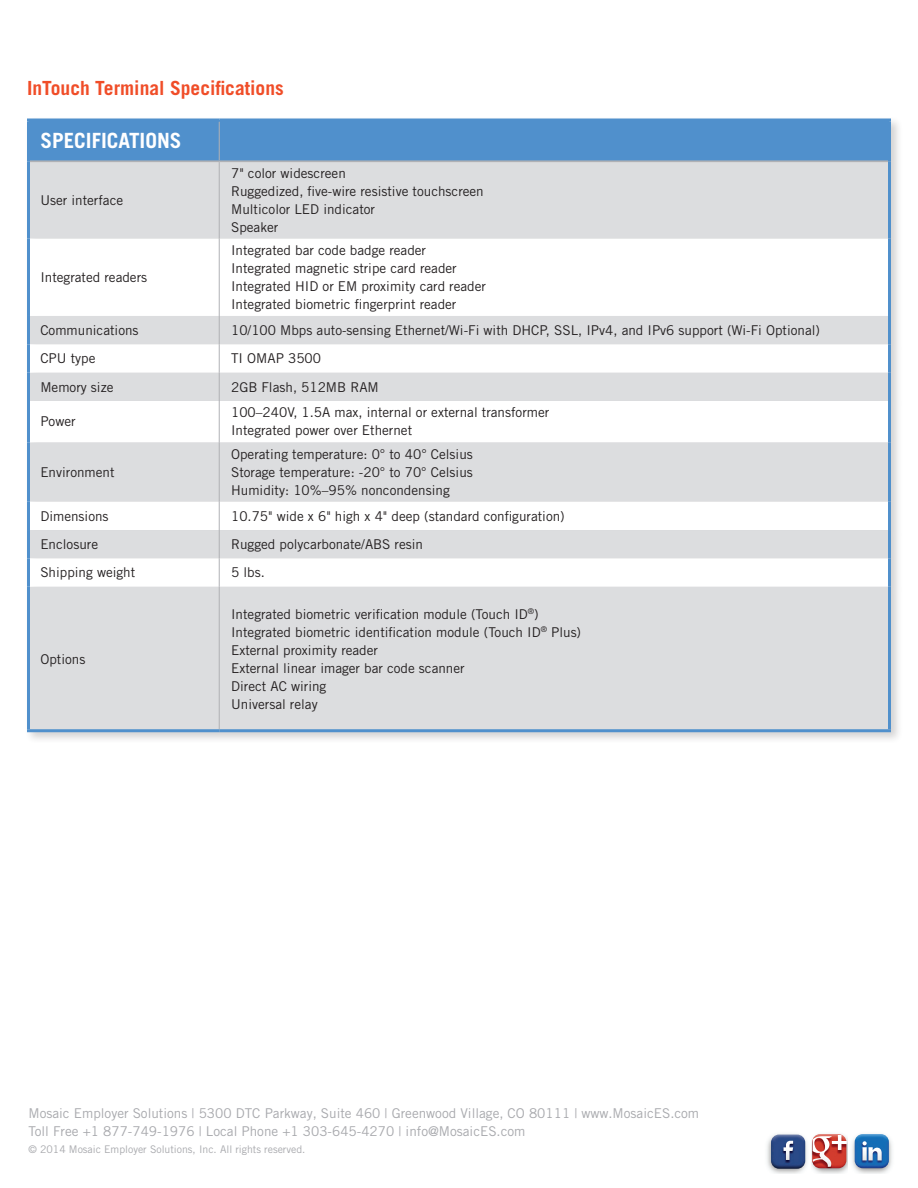
<style>
.page{position:relative;width:918px;height:1188px;background:#fff}
.page>*{position:absolute;margin:0;border:0;box-sizing:border-box;transform-origin:0 0}
.Table_Title{font:700 21px "Trade Gothic LT Std";color:#fff}
.Heading{font:700 19.5px "Trade Gothic LT Std";color:#f04d28}
.body{font:13.5px "Trade Gothic LT Std";color:#231f20}
.t1{font:13.5px/17.2px "Trade Gothic LT Std";color:#a8a9ad}
.t2{font:10.5px "Trade Gothic LT Std";color:#a8a9ad}
</style>
<div class="page">
<div style="left:24px;top:115px;width:880px;height:630px;background:#231f20;opacity:.2"></div>
<div style="left:30px;top:122px;width:858px;height:38px;background:#5090cc"></div>
<div style="left:30px;top:162px;width:858px;height:567px;background:#dcdddf"></div>
<svg style="left:30px;top:239px;width:858px;height:348px"></svg>
<hr style="left:219px;top:122px;width:1px;height:38px;background:#b0b1b5">
<hr style="left:219px;top:162px;width:1px;height:77px;background:#b0b1b5">
<hr style="left:219px;top:239px;width:1px;height:77px;background:#b0b1b5">
<hr style="left:30px;top:160px;width:189px;height:2px;background:#b0b1b5">
<hr style="left:219px;top:160px;width:669px;height:2px;background:#b0b1b5">
<hr style="left:219px;top:587px;width:1px;height:142px;background:#b0b1b5">
<svg style="left:219px;top:316px;width:1px;height:85px"></svg>
<hr style="left:219px;top:401px;width:1px;height:41px;background:#b0b1b5">
<hr style="left:219px;top:442px;width:1px;height:60px;background:#b0b1b5">
<svg style="left:219px;top:502px;width:1px;height:85px"></svg>
<svg style="left:27px;top:118px;width:192px;height:4px"></svg>
<hr style="left:27px;top:122px;width:3px;height:39px;background:#5090cc">
<svg style="left:219px;top:118px;width:672px;height:4px;background:#659dd1"></svg>
<hr style="left:888px;top:122px;width:3px;height:39px;background:#5090cc">
<hr style="left:27px;top:161px;width:3px;height:78px;background:#5090cc">
<hr style="left:888px;top:161px;width:3px;height:78px;background:#5090cc">
<hr style="left:27px;top:239px;width:3px;height:77px;background:#5090cc">
<hr style="left:888px;top:239px;width:3px;height:77px;background:#5090cc">
<hr style="left:27px;top:316px;width:3px;height:28px;background:#5090cc">
<hr style="left:888px;top:316px;width:3px;height:28px;background:#5090cc">
<hr style="left:27px;top:344px;width:3px;height:29px;background:#5090cc">
<hr style="left:888px;top:344px;width:3px;height:29px;background:#5090cc">
<hr style="left:27px;top:373px;width:3px;height:28px;background:#5090cc">
<hr style="left:888px;top:373px;width:3px;height:28px;background:#5090cc">
<hr style="left:27px;top:401px;width:3px;height:41px;background:#5090cc">
<hr style="left:888px;top:401px;width:3px;height:41px;background:#5090cc">
<hr style="left:27px;top:442px;width:3px;height:60px;background:#5090cc">
<hr style="left:888px;top:442px;width:3px;height:60px;background:#5090cc">
<hr style="left:27px;top:502px;width:3px;height:28px;background:#5090cc">
<hr style="left:888px;top:502px;width:3px;height:28px;background:#5090cc">
<hr style="left:27px;top:530px;width:3px;height:28px;background:#5090cc">
<hr style="left:888px;top:530px;width:3px;height:28px;background:#5090cc">
<hr style="left:27px;top:558px;width:3px;height:29px;background:#5090cc">
<hr style="left:888px;top:558px;width:3px;height:29px;background:#5090cc">
<hr style="left:27px;top:587px;width:3px;height:142px;background:#5090cc">
<hr style="left:888px;top:587px;width:3px;height:142px;background:#5090cc">
<hr style="left:27px;top:729px;width:192px;height:3px;background:#5090cc">
<hr style="left:219px;top:729px;width:672px;height:3px;background:#5090cc">
<img style="left:811px;top:1138px;width:37px;height:36px">
<img style="left:812px;top:1134px;width:34px;height:34px">
<img style="left:813px;top:1135px;width:34px;height:32px">
<img style="left:767px;top:1134px;width:40px;height:40px">
<img style="left:771px;top:1135px;width:34px;height:34px">
<img style="left:784px;top:1141px;width:9px;height:19px">
<img style="left:852px;top:1139px;width:40px;height:35px">
<img style="left:855px;top:1134px;width:34px;height:34px">
<img style="left:862px;top:1141px;width:20px;height:19px">
<p class="Heading" style="left:27px;top:76px;width:258px">InTouch Terminal Specifications</p>
<p class="Table_Title" style="left:40px;top:128px;width:143px">SPECIFICATIONS</p>
<p class="body" style="left:40px;top:192px;width:84px">User interface</p>
<p class="body" style="left:40px;top:269px;width:108px">Integrated readers</p>
<p class="body" style="left:231px;top:165px;width:116px">7" color widescreen</p>
<p class="body" style="left:231px;top:183px;width:254px">Ruggedized, five-wire resistive touchscreen</p>
<p class="body" style="left:231px;top:201px;width:146px">Multicolor LED indicator</p>
<p class="body" style="left:231px;top:219px;width:49px">Speaker</p>
<p class="body" style="left:231px;top:242px;width:196px">Integrated bar code badge reader</p>
<p class="body" style="left:231px;top:260px;width:227px">Integrated magnetic stripe card reader</p>
<p class="body" style="left:231px;top:278px;width:256px">Integrated HID or EM proximity card reader</p>
<p class="body" style="left:231px;top:296px;width:227px">Integrated biometric fingerprint reader</p>
<p class="body" style="left:40px;top:322px;width:100px">Communications</p>
<p class="body" style="left:231px;top:322px;width:591px">10/100 Mbps auto-sensing Ethernet/Wi-Fi with DHCP, SSL, IPv4, and IPv6 support (Wi-Fi Optional)</p>
<p class="body" style="left:40px;top:350px;width:57px">CPU type</p>
<p class="body" style="left:231px;top:350px;width:91px">TI OMAP 3500</p>
<p class="body" style="left:40px;top:379px;width:75px">Memory size</p>
<p class="body" style="left:231px;top:379px;width:149px">2GB Flash, 512MB RAM</p>
<p class="body" style="left:40px;top:414px;width:37px">Power</p>
<p class="body" style="left:231px;top:405px;width:320px">100–240V, 1.5A max, internal or external transformer</p>
<p class="body" style="left:231px;top:423px;width:183px">Integrated power over Ethernet</p>
<p class="body" style="left:40px;top:464px;width:76px">Environment</p>
<p class="body" style="left:231px;top:446px;width:243px">Operating temperature: 0° to 40° Celsius</p>
<p class="body" style="left:231px;top:464px;width:243px">Storage temperature: -20° to 70° Celsius</p>
<p class="body" style="left:231px;top:482px;width:220px">Humidity: 10%–95% noncondensing</p>
<p class="body" style="left:40px;top:508px;width:70px">Dimensions</p>
<p class="body" style="left:231px;top:508px;width:335px">10.75" wide x 6" high x 4" deep (standard configuration)</p>
<p class="body" style="left:40px;top:536px;width:59px">Enclosure</p>
<p class="body" style="left:231px;top:536px;width:194px">Rugged polycarbonate/ABS resin</p>
<p class="body" style="left:40px;top:564px;width:96px">Shipping weight</p>
<p class="body" style="left:231px;top:564px;width:35px">5 lbs.</p>
<p class="body" style="left:40px;top:651px;width:47px">Options</p>
<p class="body" style="left:231px;top:606px;width:309px">Integrated biometric verification module (Touch ID<sup>®</sup>)</p>
<p class="body" style="left:231px;top:624px;width:352px">Integrated biometric identification module (Touch ID<sup>®</sup> Plus)</p>
<p class="body" style="left:231px;top:642px;width:148px">External proximity reader</p>
<p class="body" style="left:231px;top:660px;width:235px">External linear imager bar code scanner</p>
<p class="body" style="left:231px;top:678px;width:97px">Direct AC wiring</p>
<p class="body" style="left:231px;top:696px;width:88px">Universal relay</p>
<p class="t1" style="left:29px;top:1105px;width:672px">Mosaic Employer Solutions | 5300 DTC Parkway, Suite 460 | Greenwood Village, CO 80111 | www.MosaicES.com<br>Toll Free +1 877-749-1976 | Local Phone +1 303-645-4270 | info@MosaicES.com</p>
<p class="t2" style="left:29px;top:1143px;width:278px">© 2014 Mosaic Employer Solutions, Inc. All rights reserved.</p>
</div>
